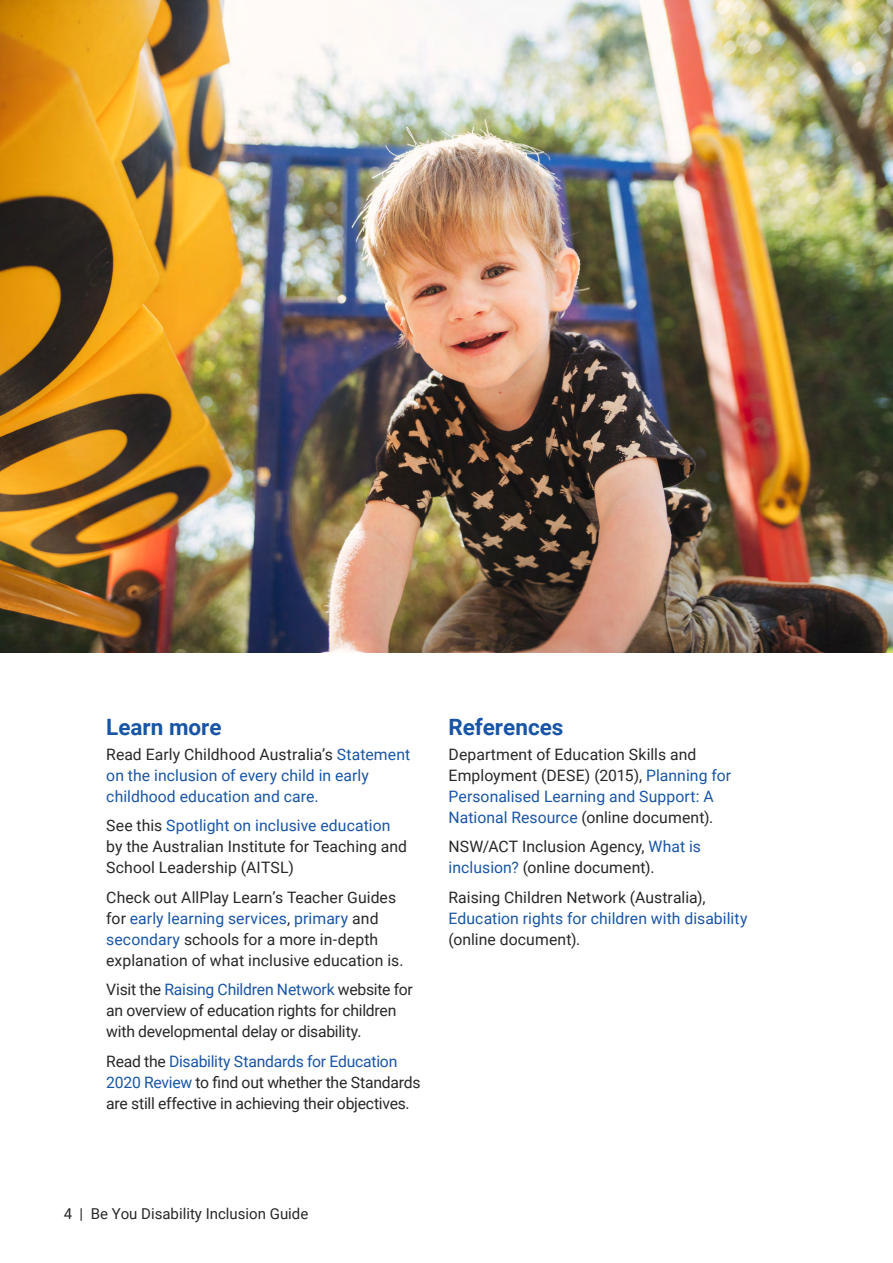
<style>
.page{position:relative;width:893px;height:1263px;background:#fff}
.page>*{position:absolute;margin:0;border:0;box-sizing:border-box;transform-origin:0 0}
.H3_Sans_header{font:700 22.5px "Roboto";color:#1955a6}
.Paragraph{font:15.75px/21px "Roboto";color:#292829}
.Paragraph-2{font:15.75px/21px "Roboto";letter-spacing:.005em;color:#1955a6}
.t1{font:15px "Roboto";color:#292829}
.s1{color:#292829}
.s2{color:#1955a6}
</style>
<div class="page">
<img style="left:0;top:0;width:893px;height:653px">
<h3 class="H3_Sans_header" style="left:106px;top:711px;width:117px">Learn more</h3>
<p class="Paragraph-2" style="left:106px;top:743px;width:306px"><span class="s1">Read Early Childhood Australia’s</span> Statement on the inclusion of every child in early childhood education and care.</p>
<p class="Paragraph" style="left:106px;top:815px;width:302px">See this <span class="s2">Spotlight on inclusive education </span>by the Australian Institute for Teaching and<br>School Leadership (AITSL)</p>
<p class="Paragraph" style="left:106px;top:886px;width:299px">Check out AllPlay Learn’s Teacher Guides for <span class="s2">early learning services</span>, <span class="s2">primary</span> and <span class="s2">secondary</span> schools for a more in-depth explanation of what inclusive education is.</p>
<p class="Paragraph" style="left:106px;top:979px;width:308px">Visit the <span class="s2">Raising Children Network</span> website for an overview of education rights for children with developmental delay or disability.</p>
<p class="Paragraph" style="left:106px;top:1050px;width:316px">Read the <span class="s2">Disability Standards for Education<br>2020 Review</span> to find out whether the Standards are still effective in achieving their objectives.</p>
<h3 class="H3_Sans_header" style="left:449px;top:711px;width:116px">References</h3>
<p class="Paragraph" style="left:449px;top:743px;width:284px">Department of Education Skills and Employment (DESE) (2015), <span class="s2">Planning for Personalised Learning and Support: A National Resource</span> (online document).</p>
<p class="Paragraph" style="left:449px;top:836px;width:254px">NSW/ACT Inclusion Agency, <span class="s2">What is inclusion?</span> (online document).</p>
<p class="Paragraph" style="left:449px;top:886px;width:300px">Raising Children Network (Australia),<br><span class="s2">Education rights for children with disability </span>(online document).</p>
<p class="t1" style="left:64px;top:1203px;width:246px">4 | Be You Disability Inclusion Guide</p>
</div>
